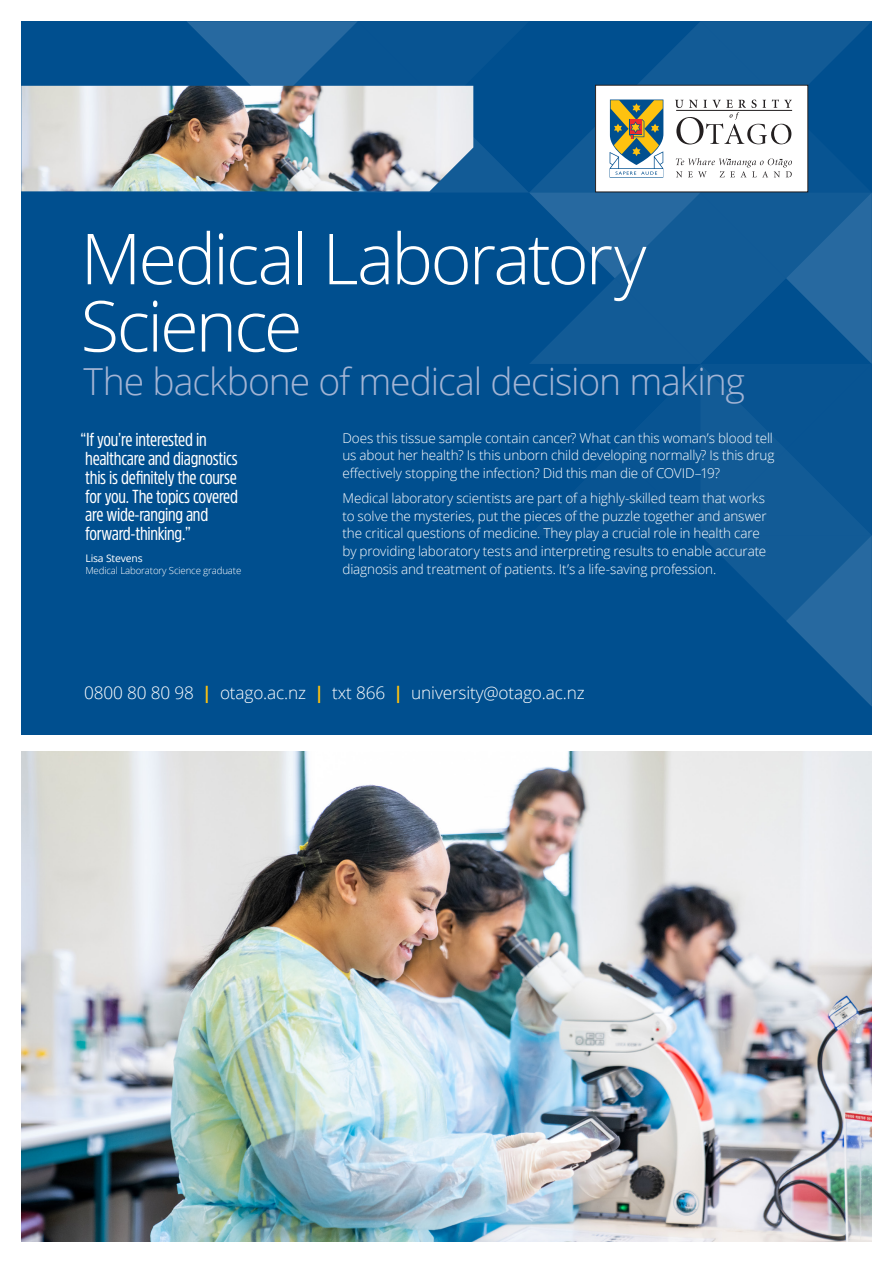
<style>
.page{position:relative;width:893px;height:1263px;background:#fff}
.page>*{position:absolute;margin:0;border:0;box-sizing:border-box;transform-origin:0 0}
.Topic_header{font:300 70.35px "Open Sans";letter-spacing:-.04em;color:#fff}
.Tag_line{font:300 37.35px "Open Sans";letter-spacing:-.03em;color:#a3b4d4}
.New_Quote{font:18.75px/18.8px "Amsi Pro Cond";letter-spacing:-.015em;color:#fff}
.t1{font:300 17.25px "Open Sans";letter-spacing:-.01em;color:#fff}
.New_Intro{font:300 13.5px/17.5px "Open Sans";letter-spacing:-.01em;color:#fff;text-align:justify}
.New_Quote-2{font:10.35px "Open Sans";letter-spacing:-.015em;color:#fff}
.New_Quote-3{font:300 9.75px "Open Sans";letter-spacing:-.015em;color:#fff}
.s1{font-weight:700;color:#fec210}
</style>
<div class="page">
<div style="left:21px;top:21px;width:851px;height:714px;background:#004f8f"></div>
<svg style="left:186px;top:21px;width:686px;height:685px"></svg>
<img style="left:21px;top:86px;width:452px;height:105px">
<img style="left:21px;top:752px;width:851px;height:490px">
<p class="Topic_header" style="left:81px;top:211px;width:567px">Medical Laboratory</p>
<p class="Topic_header" style="left:81px;top:278px;width:223px">Science</p>
<p class="Tag_line" style="left:84px;top:355px;width:663px">The backbone of medical decision making</p>
<p class="New_Quote" style="left:81px;top:430px;width:159px">“If you’re interested in healthcare and diagnostics this is definitely the course for you. The topics covered are wide-ranging and forward-thinking.”</p>
<p class="New_Quote-2" style="left:85px;top:552px;width:59px">Lisa Stevens</p>
<p class="New_Quote-3" style="left:85px;top:563px;width:157px">Medical Laboratory Science graduate</p>
<p class="New_Intro" style="left:342px;top:429px;width:433px">Does this tissue sample contain cancer? What can this woman’s blood tell us about her health? Is this unborn child developing normally? Is this drug effectively stopping the infection? Did this man die of COVID–19?</p>
<p class="New_Intro" style="left:342px;top:489px;width:426px;text-align:left">Medical laboratory scientists are part of a highly-skilled team that works to solve the mysteries, put the pieces of the puzzle together and answer the critical questions of medicine. They play a crucial role in health care by providing laboratory tests and interpreting results to enable accurate diagnosis and treatment of patients. It’s a life-saving profession.</p>
<p class="t1" style="left:84px;top:681px;width:502px">0800 80 80 98 <span class="s1">|</span> otago.ac.nz <span class="s1">|</span> txt 866 <span class="s1">|</span> university@otago.ac.nz</p>
</div>
